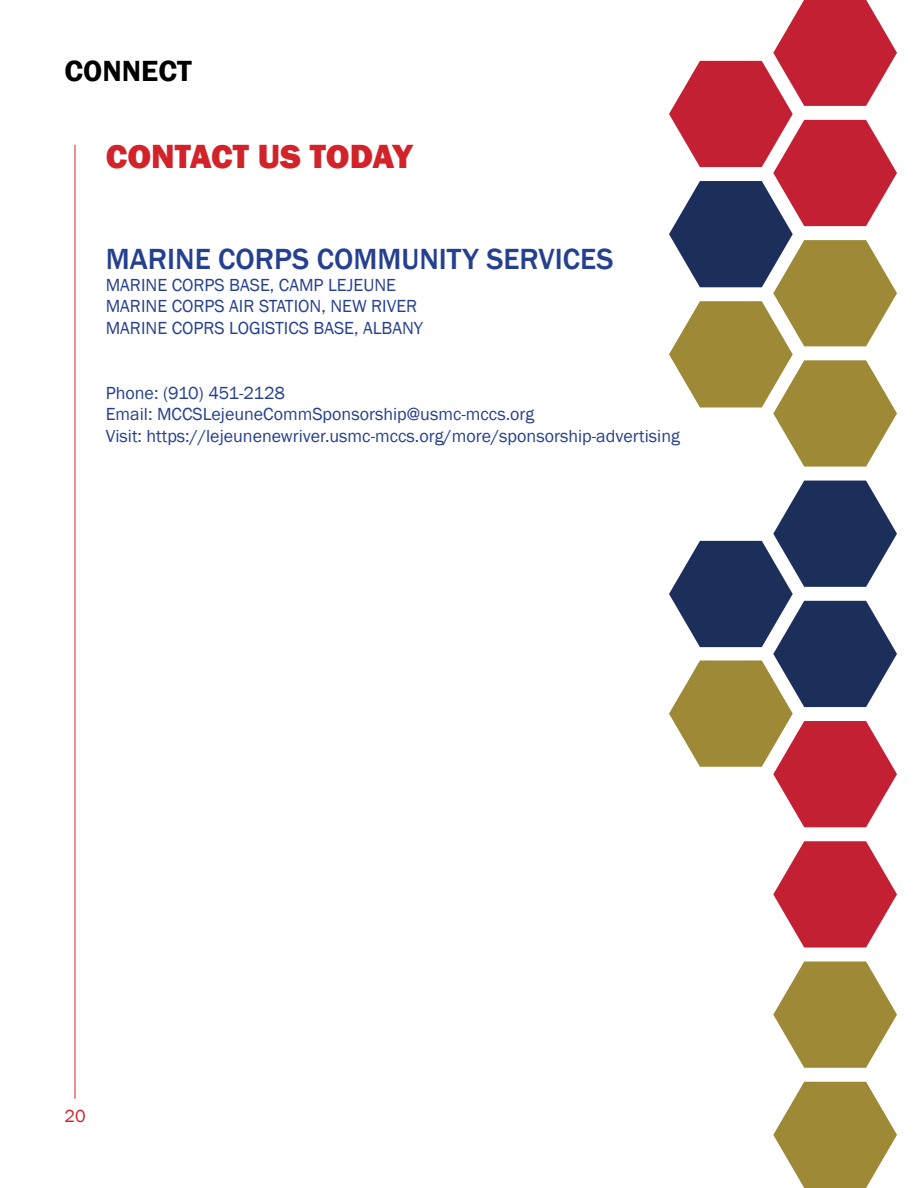
<style>
.page{position:relative;width:918px;height:1188px;background:#fff}
.page>*{position:absolute;margin:0;border:0;box-sizing:border-box;transform-origin:0 0}
.t1{font:800 34.5px "Franklin Gothic";color:#d2232a}
.t2{font:500 30px "Franklin Gothic";color:#25408f}
.t3{font:600 30px "Franklin Gothic";color:#000}
.t4{font:18px/21.6px "Franklin Gothic";color:#25408f}
.t5{font:18px "Franklin Gothic";color:#d2232a}
</style>
<div class="page">
<svg style="left:773px;top:961px;width:124px;height:107px"></svg>
<svg style="left:773px;top:841px;width:124px;height:107px"></svg>
<svg style="left:773px;top:1082px;width:124px;height:106px"></svg>
<svg style="left:669px;top:0;width:228px;height:467px"></svg>
<svg style="left:669px;top:481px;width:228px;height:346px"></svg>
<hr style="left:75px;top:145px;width:1px;height:954px;background:#d2232a">
<h2 class="t3" style="left:64px;top:52px;width:129px">CONNECT</h2>
<h1 class="t1" style="left:106px;top:134px;width:309px">CONTACT US TODAY</h1>
<h2 class="t2" style="left:106px;top:240px;width:509px">MARINE CORPS COMMUNITY SERVICES</h2>
<p class="t4" style="left:106px;top:274px;width:319px">MARINE CORPS BASE, CAMP LEJEUNE<br>MARINE CORPS AIR STATION, NEW RIVER<br>MARINE COPRS LOGISTICS BASE, ALBANY</p>
<p class="t4" style="left:106px;top:382px;width:576px">Phone: (910) 451-2128<br>Email: MCCSLejeuneCommSponsorship@usmc-mccs.org<br>Visit: https://lejeunenewriver.usmc-mccs.org/more/sponsorship-advertising</p>
<p class="t5" style="left:64px;top:1105px;width:23px">20</p>
</div>
